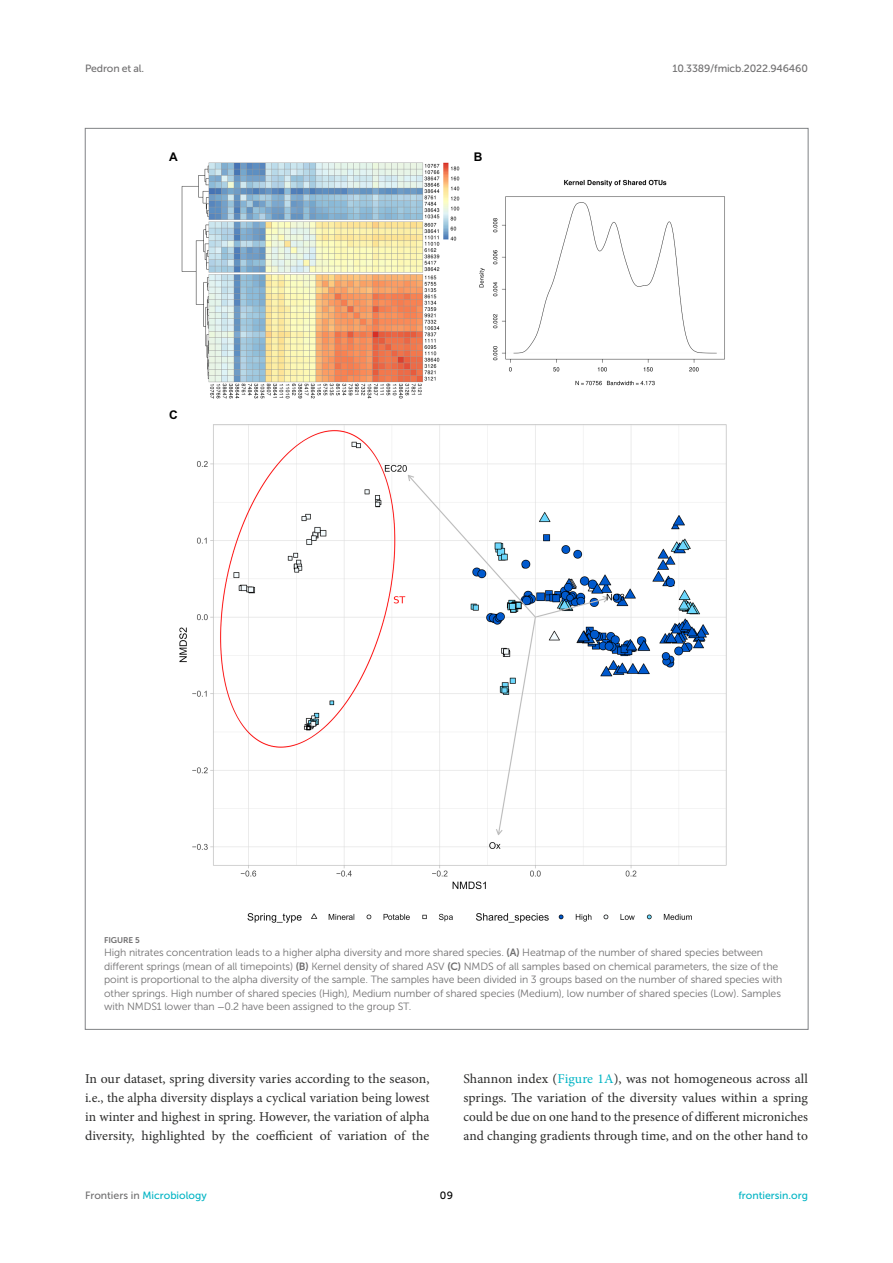
<style>
.page{position:relative;width:893px;height:1263px;background:#fff}
.page>*{position:absolute;margin:0;border:0;box-sizing:border-box;transform-origin:0 0}
.TEXT_FLUSH{font:13.5px/18.8px "Minion Pro";letter-spacing:.005em;color:#2b2b2a;text-align:justify}
.t1{font:700 12px "Arial";color:#000}
.FIG_LEG{font:10.5px/13.5px "Museo Sans 300";letter-spacing:-.01em;color:#706f70}
.t2{font:10.5px "Museo Sans 500";color:#00b4c4}
.t3{font:10.5px "Museo Sans 500";letter-spacing:-.015em;color:#706f70}
.t4{font:10.5px "Museo Sans 500";color:#000}
.FIG_HD{font:8.25px "Museo Sans 700";letter-spacing:-.01em;color:#706f70}
.s1{font-family:"Museo Sans 700"}
.s2{font-family:"STIX General"}
.s3{color:#00b4c4}
.s4{color:#706f70}
</style>
<div class="page">
<img style="left:179px;top:162px;width:548px;height:761px">
<p class="t3" style="left:85px;top:63px;width:61px">Pedron et al.</p>
<p class="t3" style="left:672px;top:63px;width:137px">10.3389/fmicb.2022.946460</p>
<p class="t1" style="left:169px;top:148px;width:10px">A</p>
<p class="t1" style="left:169px;top:406px;width:10px">C</p>
<p class="t1" style="left:474px;top:148px;width:10px">B</p>
<p class="FIG_HD" style="left:104px;top:935px;width:37px">FIGURE 5</p>
<p class="FIG_LEG" style="left:104px;top:946px;width:680px">High nitrates concentration leads to a higher alpha diversity and more shared species. <span class="s1">(A)</span> Heatmap of the number of shared species between different springs (mean of all timepoints) <span class="s1">(B)</span> Kernel density of shared ASV <span class="s1">(C)</span> NMDS of all samples based on chemical parameters, the size of the point is proportional to the alpha diversity of the sample. The samples have been divided in 3 groups based on the number of shared species with other springs. High number of shared species (High), Medium number of shared species (Medium), low number of shared species (Low). Samples with NMDS1 lower than <span class="s2">−</span>0.2 have been assigned to the group ST.</p>
<p class="TEXT_FLUSH" style="left:85px;top:1070px;width:346px">In our dataset, spring diversity varies according to the season, i.e., the alpha diversity displays a cyclical variation being lowest in winter and highest in spring. However, the variation of alpha diversity, highlighted by the coefficient of variation of the</p>
<p class="TEXT_FLUSH" style="left:463px;top:1070px;width:346px">Shannon index (<span class="s3">Figure 1A</span>), was not homogeneous across all springs. The variation of the diversity values within a spring could be due on one hand to the presence of different microniches and changing gradients through time, and on the other hand to</p>
<p class="t2" style="left:85px;top:1190px;width:123px"><span class="s4">Frontiers in</span> Microbiology</p>
<p class="t4" style="left:440px;top:1190px;width:15px">09</p>
<p class="t2" style="left:738px;top:1190px;width:71px">frontiersin.org</p>
</div>
